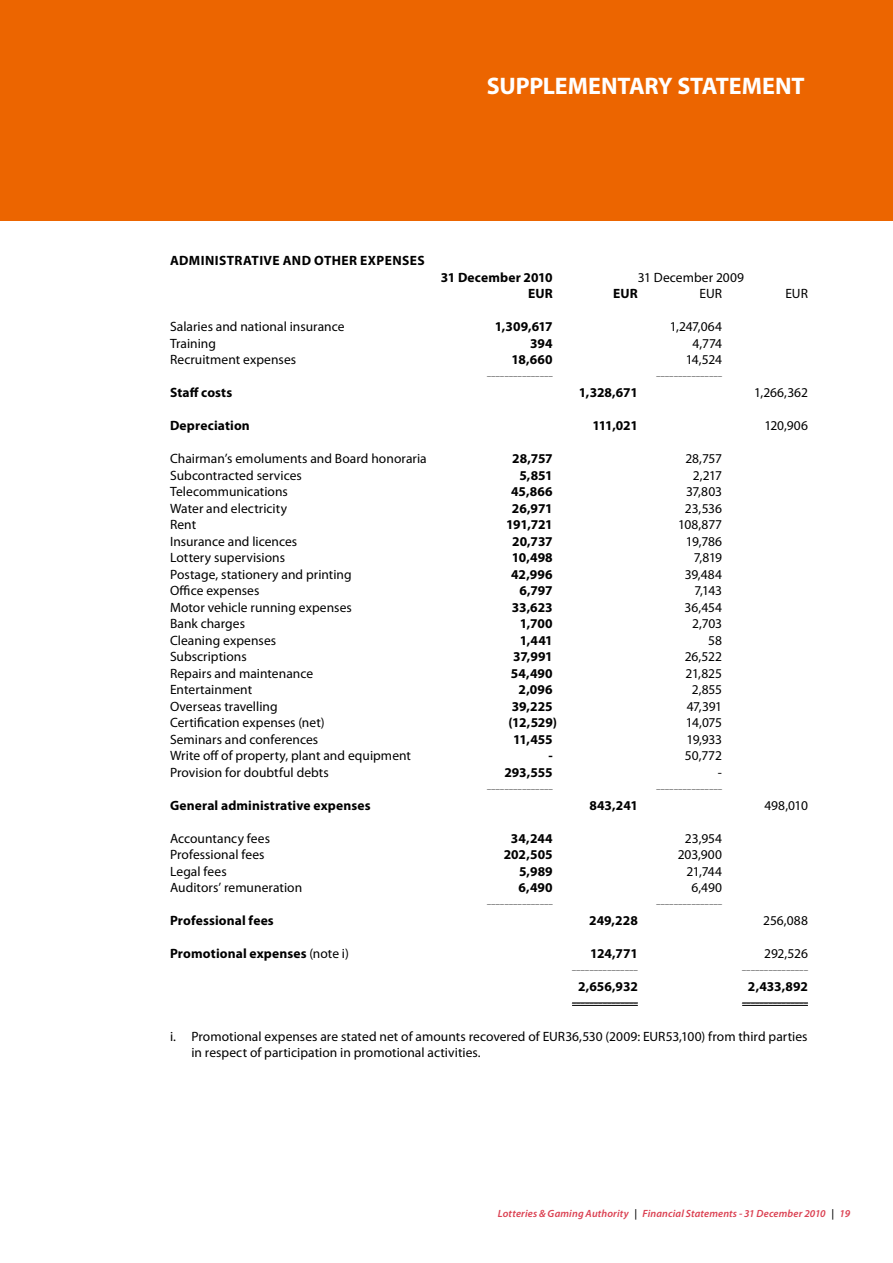
<style>
.page{position:relative;width:893px;height:1263px;background:#fff}
.page>*{position:absolute;margin:0;border:0;box-sizing:border-box;transform-origin:0 0}
.t1{font:700 24px "Myriad Pro";letter-spacing:-.01em;color:#fff}
.t2{font:13.5px/16.5px "Myriad Pro";letter-spacing:.005em;color:#000}
.t3{font:700 13.5px "Myriad Pro";letter-spacing:.01em;color:#000}
.t4{font:700 13.5px "Myriad Pro";letter-spacing:.03em;color:#000}
.t5{font:italic 600 10.5px "Myriad Pro";letter-spacing:.015em;color:#db4051}
.t6{font:7.8px "Myriad Pro";color:#000}
.t7{font:700 7.8px "Myriad Pro";color:#000}
.s1{font-weight:400}
.s2{color:#000}
</style>
<div class="page">
<div style="left:0;top:0;width:893px;height:220px;background:#ec6500"></div>
<hr style="left:572px;top:1003px;width:66px;height:1px;background:#000">
<hr style="left:572px;top:1005px;width:66px;height:1px;background:#000">
<hr style="left:742px;top:1003px;width:66px;height:1px;background:#000">
<hr style="left:742px;top:1005px;width:66px;height:1px;background:#000">
<h1 class="t1" style="left:487px;top:77px;width:319px">SUPPLEMENTARY STATEMENT</h1>
<p class="t4" style="left:170px;top:256px;width:256px">ADMINISTRATIVE AND OTHER EXPENSES</p>
<p class="t3" style="left:441px;top:272px;width:113px">31 December 2010</p>
<p class="t2" style="left:638px;top:270px;width:108px">31 December 2009</p>
<p class="t3" style="left:528px;top:289px;width:26px">EUR</p>
<p class="t3" style="left:613px;top:289px;width:26px">EUR</p>
<p class="t2" style="left:700px;top:287px;width:24px">EUR</p>
<p class="t2" style="left:785px;top:287px;width:24px">EUR</p>
<p class="t2" style="left:170px;top:320px;width:176px">Salaries and national insurance</p>
<p class="t3" style="left:495px;top:321px;width:60px">1,309,617</p>
<p class="t2" style="left:670px;top:320px;width:54px">1,247,064</p>
<p class="t2" style="left:170px;top:336px;width:47px">Training</p>
<p class="t3" style="left:530px;top:338px;width:24px">394</p>
<p class="t2" style="left:692px;top:336px;width:31px">4,774</p>
<p class="t2" style="left:170px;top:353px;width:128px">Recruitment expenses</p>
<p class="t3" style="left:512px;top:354px;width:43px">18,660</p>
<p class="t2" style="left:686px;top:353px;width:38px">14,524</p>
<p class="t6" style="left:487px;top:371px;width:67px">_______________</p>
<p class="t6" style="left:656px;top:371px;width:67px">_______________</p>
<p class="t3" style="left:170px;top:388px;width:64px">Staff costs</p>
<p class="t3" style="left:579px;top:388px;width:60px">1,328,671</p>
<p class="t2" style="left:754px;top:386px;width:55px">1,266,362</p>
<p class="t3" style="left:170px;top:421px;width:81px">Depreciation</p>
<p class="t3" style="left:592px;top:421px;width:47px">111,021</p>
<p class="t2" style="left:764px;top:419px;width:45px">120,906</p>
<p class="t2" style="left:170px;top:452px;width:258px">Chairman’s emoluments and Board honoraria</p>
<p class="t3" style="left:512px;top:453px;width:42px">28,757</p>
<p class="t2" style="left:685px;top:452px;width:38px">28,757</p>
<p class="t2" style="left:170px;top:468px;width:133px">Subcontracted services</p>
<p class="t3" style="left:519px;top:470px;width:35px">5,851</p>
<p class="t2" style="left:693px;top:468px;width:31px">2,217</p>
<p class="t2" style="left:170px;top:485px;width:119px">Telecommunications</p>
<p class="t3" style="left:511px;top:486px;width:43px">45,866</p>
<p class="t2" style="left:686px;top:485px;width:38px">37,803</p>
<p class="t2" style="left:170px;top:501px;width:118px">Water and electricity</p>
<p class="t3" style="left:512px;top:503px;width:42px">26,971</p>
<p class="t2" style="left:685px;top:501px;width:39px">23,536</p>
<p class="t2" style="left:170px;top:518px;width:28px">Rent</p>
<p class="t3" style="left:506px;top:519px;width:48px">191,721</p>
<p class="t2" style="left:678px;top:518px;width:46px">108,877</p>
<p class="t2" style="left:170px;top:534px;width:129px">Insurance and licences</p>
<p class="t3" style="left:512px;top:536px;width:42px">20,737</p>
<p class="t2" style="left:686px;top:534px;width:38px">19,786</p>
<p class="t2" style="left:170px;top:551px;width:116px">Lottery supervisions</p>
<p class="t3" style="left:512px;top:552px;width:42px">10,498</p>
<p class="t2" style="left:694px;top:551px;width:30px">7,819</p>
<p class="t2" style="left:170px;top:567px;width:183px">Postage, stationery and printing</p>
<p class="t3" style="left:511px;top:569px;width:43px">42,996</p>
<p class="t2" style="left:685px;top:567px;width:39px">39,484</p>
<p class="t2" style="left:170px;top:584px;width:91px">Office expenses</p>
<p class="t3" style="left:519px;top:585px;width:35px">6,797</p>
<p class="t2" style="left:695px;top:584px;width:29px">7,143</p>
<p class="t2" style="left:170px;top:600px;width:183px">Motor vehicle running expenses</p>
<p class="t3" style="left:512px;top:602px;width:42px">33,623</p>
<p class="t2" style="left:685px;top:600px;width:39px">36,454</p>
<p class="t2" style="left:170px;top:617px;width:77px">Bank charges</p>
<p class="t3" style="left:520px;top:618px;width:34px">1,700</p>
<p class="t2" style="left:692px;top:617px;width:31px">2,703</p>
<p class="t2" style="left:170px;top:633px;width:108px">Cleaning expenses</p>
<p class="t3" style="left:520px;top:635px;width:34px">1,441</p>
<p class="t2" style="left:708px;top:633px;width:15px">58</p>
<p class="t2" style="left:170px;top:650px;width:78px">Subscriptions</p>
<p class="t3" style="left:513px;top:651px;width:41px">37,991</p>
<p class="t2" style="left:685px;top:650px;width:39px">26,522</p>
<p class="t2" style="left:170px;top:666px;width:145px">Repairs and maintenance</p>
<p class="t3" style="left:511px;top:668px;width:43px">54,490</p>
<p class="t2" style="left:686px;top:666px;width:38px">21,825</p>
<p class="t2" style="left:170px;top:683px;width:84px">Entertainment</p>
<p class="t3" style="left:519px;top:684px;width:36px">2,096</p>
<p class="t2" style="left:692px;top:683px;width:32px">2,855</p>
<p class="t2" style="left:170px;top:699px;width:109px">Overseas travelling</p>
<p class="t3" style="left:512px;top:701px;width:42px">39,225</p>
<p class="t2" style="left:687px;top:699px;width:37px">47,391</p>
<p class="t2" style="left:170px;top:716px;width:156px">Certification expenses (net)</p>
<p class="t3" style="left:509px;top:717px;width:50px">(12,529)</p>
<p class="t2" style="left:686px;top:716px;width:38px">14,075</p>
<p class="t2" style="left:170px;top:732px;width:150px">Seminars and conferences</p>
<p class="t3" style="left:513px;top:734px;width:41px">11,455</p>
<p class="t2" style="left:686px;top:732px;width:37px">19,933</p>
<p class="t2" style="left:170px;top:749px;width:243px">Write off of property, plant and equipment</p>
<p class="t3" style="left:548px;top:750px;width:6px">-</p>
<p class="t2" style="left:685px;top:749px;width:39px">50,772</p>
<p class="t2" style="left:170px;top:765px;width:160px">Provision for doubtful debts</p>
<p class="t3" style="left:504px;top:767px;width:50px">293,555</p>
<p class="t2" style="left:718px;top:765px;width:6px">-</p>
<p class="t6" style="left:487px;top:783px;width:67px">_______________</p>
<p class="t6" style="left:656px;top:783px;width:67px">_______________</p>
<p class="t3" style="left:170px;top:800px;width:202px">General administrative expenses</p>
<p class="t3" style="left:589px;top:800px;width:50px">843,241</p>
<p class="t2" style="left:764px;top:798px;width:45px">498,010</p>
<p class="t2" style="left:170px;top:831px;width:101px">Accountancy fees</p>
<p class="t3" style="left:511px;top:833px;width:43px">34,244</p>
<p class="t2" style="left:685px;top:831px;width:39px">23,954</p>
<p class="t2" style="left:170px;top:848px;width:96px">Professional fees</p>
<p class="t3" style="left:504px;top:849px;width:51px">202,505</p>
<p class="t2" style="left:678px;top:848px;width:46px">203,900</p>
<p class="t2" style="left:170px;top:864px;width:58px">Legal fees</p>
<p class="t3" style="left:519px;top:866px;width:35px">5,989</p>
<p class="t2" style="left:686px;top:864px;width:37px">21,744</p>
<p class="t2" style="left:170px;top:881px;width:134px">Auditors’ remuneration</p>
<p class="t3" style="left:519px;top:882px;width:36px">6,490</p>
<p class="t2" style="left:691px;top:881px;width:32px">6,490</p>
<p class="t6" style="left:487px;top:899px;width:67px">_______________</p>
<p class="t6" style="left:656px;top:899px;width:67px">_______________</p>
<p class="t3" style="left:170px;top:916px;width:105px">Professional fees</p>
<p class="t3" style="left:589px;top:916px;width:50px">249,228</p>
<p class="t2" style="left:763px;top:914px;width:46px">256,088</p>
<p class="t3" style="left:170px;top:949px;width:180px">Promotional expenses <span class="s1">(note i)</span></p>
<p class="t3" style="left:590px;top:949px;width:49px">124,771</p>
<p class="t2" style="left:764px;top:947px;width:45px">292,526</p>
<p class="t6" style="left:572px;top:965px;width:67px">_______________</p>
<p class="t6" style="left:742px;top:965px;width:67px">_______________</p>
<p class="t3" style="left:578px;top:982px;width:61px">2,656,932</p>
<p class="t3" style="left:748px;top:982px;width:62px">2,433,892</p>
<p class="t7" style="left:572px;top:998px;width:67px">_______________</p>
<p class="t7" style="left:742px;top:998px;width:67px">_______________</p>
<p class="t2" style="left:191px;top:1029px;width:618px;text-indent:-21px">i. Promotional expenses are stated net of amounts recovered of EUR36,530 (2009: EUR53,100) from third parties in respect of participation in promotional activities.</p>
<p class="t5" style="left:498px;top:1209px;width:354px">Lotteries &amp; Gaming Authority <span class="s2">|</span> Financial Statements - 31 December 2010 <span class="s2">|</span> 19</p>
</div>
